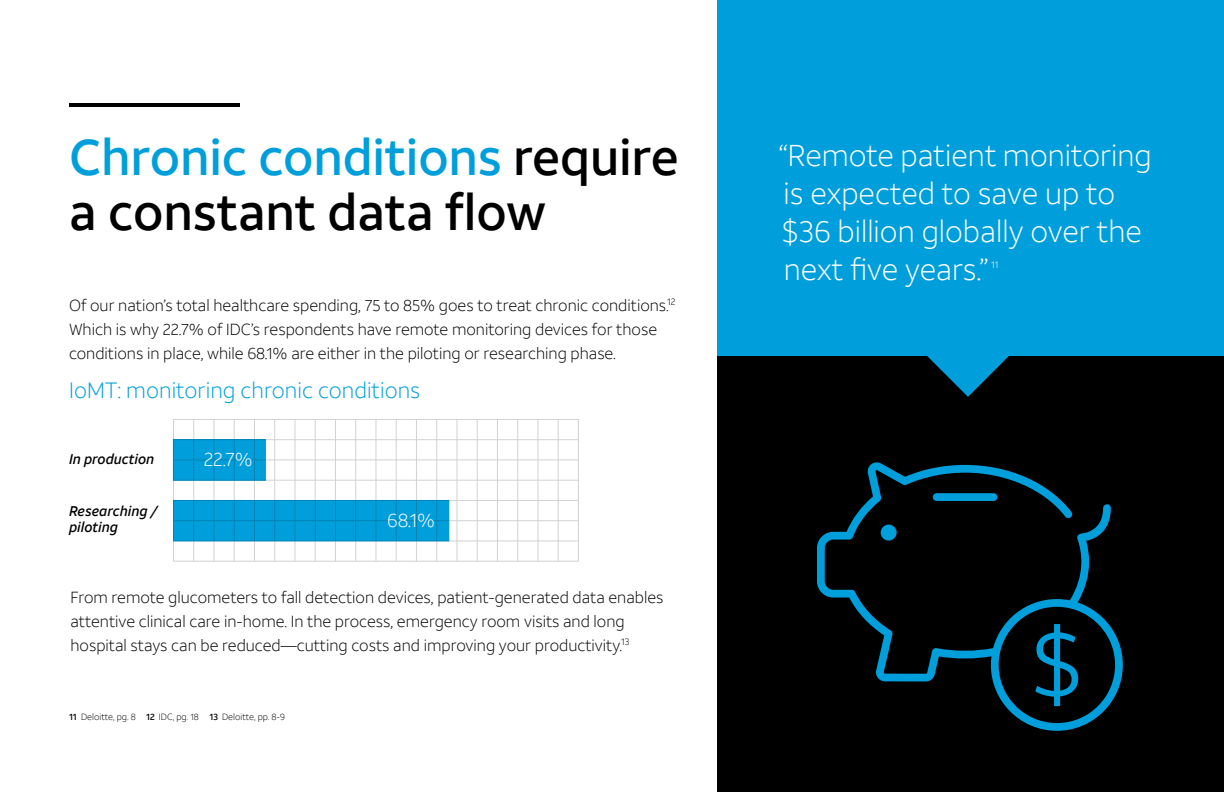
<style>
.page{position:relative;width:1224px;height:792px;background:#fff}
.page>*{position:absolute;margin:0;border:0;box-sizing:border-box;transform-origin:0 0}
.t1{font:500 50px/55.5px "ATT Aleck Sans";letter-spacing:-.005em;color:#000}
.t2{font:300 30px/38px "ATT Aleck Sans";color:#fff}
.t3{font:300 22px "ATT Aleck Sans";color:#009fdb}
.t4{font:300 19px "ATT Aleck Sans";color:#fff}
.t5{font:300 16px/24px "ATT Aleck Sans";color:#000}
.t6{font:italic 500 14px/16px "ATT Aleck Sans";color:#000}
.t7{font:300 9.3px "ATT Aleck Sans";color:#fff}
.t8{font:300 9px "ATT Aleck Sans";color:#000}
.s1{color:#009fdb}
.s2{font-weight:500}
</style>
<div class="page">
<div style="left:717px;top:0;width:507px;height:792px;background:#000"></div>
<div style="left:717px;top:0;width:507px;height:356px;background:#009fdb"></div>
<hr style="left:69px;top:103px;width:171px;height:4px;background:#000">
<hr style="left:173px;top:419px;width:1px;height:142px;background:#d2d2d2">
<hr style="left:193px;top:419px;width:1px;height:142px;background:#d2d2d2">
<hr style="left:214px;top:419px;width:1px;height:142px;background:#d2d2d2">
<hr style="left:234px;top:419px;width:1px;height:142px;background:#d2d2d2">
<hr style="left:254px;top:419px;width:1px;height:142px;background:#d2d2d2">
<hr style="left:274px;top:419px;width:1px;height:142px;background:#d2d2d2">
<hr style="left:295px;top:419px;width:1px;height:142px;background:#d2d2d2">
<hr style="left:315px;top:419px;width:1px;height:142px;background:#d2d2d2">
<hr style="left:335px;top:419px;width:1px;height:142px;background:#d2d2d2">
<hr style="left:355px;top:419px;width:1px;height:142px;background:#d2d2d2">
<hr style="left:376px;top:419px;width:1px;height:142px;background:#d2d2d2">
<hr style="left:396px;top:419px;width:1px;height:142px;background:#d2d2d2">
<hr style="left:416px;top:419px;width:1px;height:142px;background:#d2d2d2">
<hr style="left:436px;top:419px;width:1px;height:142px;background:#d2d2d2">
<hr style="left:457px;top:419px;width:1px;height:142px;background:#d2d2d2">
<hr style="left:477px;top:419px;width:1px;height:142px;background:#d2d2d2">
<hr style="left:497px;top:419px;width:1px;height:142px;background:#d2d2d2">
<hr style="left:517px;top:419px;width:1px;height:142px;background:#d2d2d2">
<hr style="left:538px;top:419px;width:1px;height:142px;background:#d2d2d2">
<hr style="left:558px;top:419px;width:1px;height:142px;background:#d2d2d2">
<hr style="left:578px;top:419px;width:1px;height:142px;background:#d2d2d2">
<hr style="left:173px;top:419px;width:405px;height:1px;background:#d2d2d2">
<hr style="left:173px;top:439px;width:405px;height:1px;background:#d2d2d2">
<hr style="left:173px;top:459px;width:405px;height:1px;background:#d2d2d2">
<hr style="left:173px;top:480px;width:405px;height:1px;background:#d2d2d2">
<div style="left:174px;top:440px;width:91px;height:40px;background:#009fdb"></div>
<div style="left:173px;top:439px;width:93px;height:42px;border:1px solid #009fdb"></div>
<hr style="left:173px;top:500px;width:405px;height:1px;background:#d2d2d2">
<hr style="left:173px;top:520px;width:405px;height:1px;background:#d2d2d2">
<hr style="left:173px;top:540px;width:405px;height:1px;background:#d2d2d2">
<div style="left:173px;top:500px;width:276px;height:41px;background:#009fdb"></div>
<div style="left:173px;top:500px;width:276px;height:41px;border:1px solid #009fdb"></div>
<hr style="left:173px;top:561px;width:405px;height:1px;background:#d2d2d2">
<svg style="left:817px;top:462px;width:306px;height:269px"></svg>
<svg style="left:927px;top:356px;width:82px;height:41px"></svg>
<h1 class="t1" style="left:69px;top:130px;width:611px"><span class="s1">Chronic conditions</span> require a constant data flow</h1>
<h2 class="t2" style="left:779px;top:136px;width:375px">“Remote patient monitoring is expected to save up to $36 billion globally over the next five years.”</h2>
<p class="t7" style="left:991px;top:259px;width:9px">11</p>
<p class="t5" style="left:69px;top:293px;width:608px">Of our nation’s total healthcare spending, 75 to 85% goes to treat chronic conditions.<sup>12<br></sup>Which is why 22.7% of IDC’s respondents have remote monitoring devices for those conditions in place, while 68.1% are either in the piloting or researching phase.</p>
<h3 class="t3" style="left:69px;top:378px;width:353px">IoMT: monitoring chronic conditions</h3>
<p class="t6" style="left:69px;top:451px;width:87px">In production</p>
<p class="t6" style="left:69px;top:503px;width:90px">Researching / piloting</p>
<p class="t4" style="left:204px;top:447px;width:50px">22.7%</p>
<p class="t4" style="left:387px;top:509px;width:49px">68.1%</p>
<p class="t5" style="left:71px;top:585px;width:595px">From remote glucometers to fall detection devices, patient-generated data enables attentive clinical care in-home. In the process, emergency room visits and long hospital stays can be reduced—cutting costs and improving your productivity.<sup>13</sup></p>
<p class="t8" style="left:69px;top:711px;width:218px"><span class="s2">11</span> Deloitte, pg. 8 <span class="s2">12</span> IDC, pg. 18 <span class="s2">13</span> Deloitte, pp. 8-9</p>
</div>
